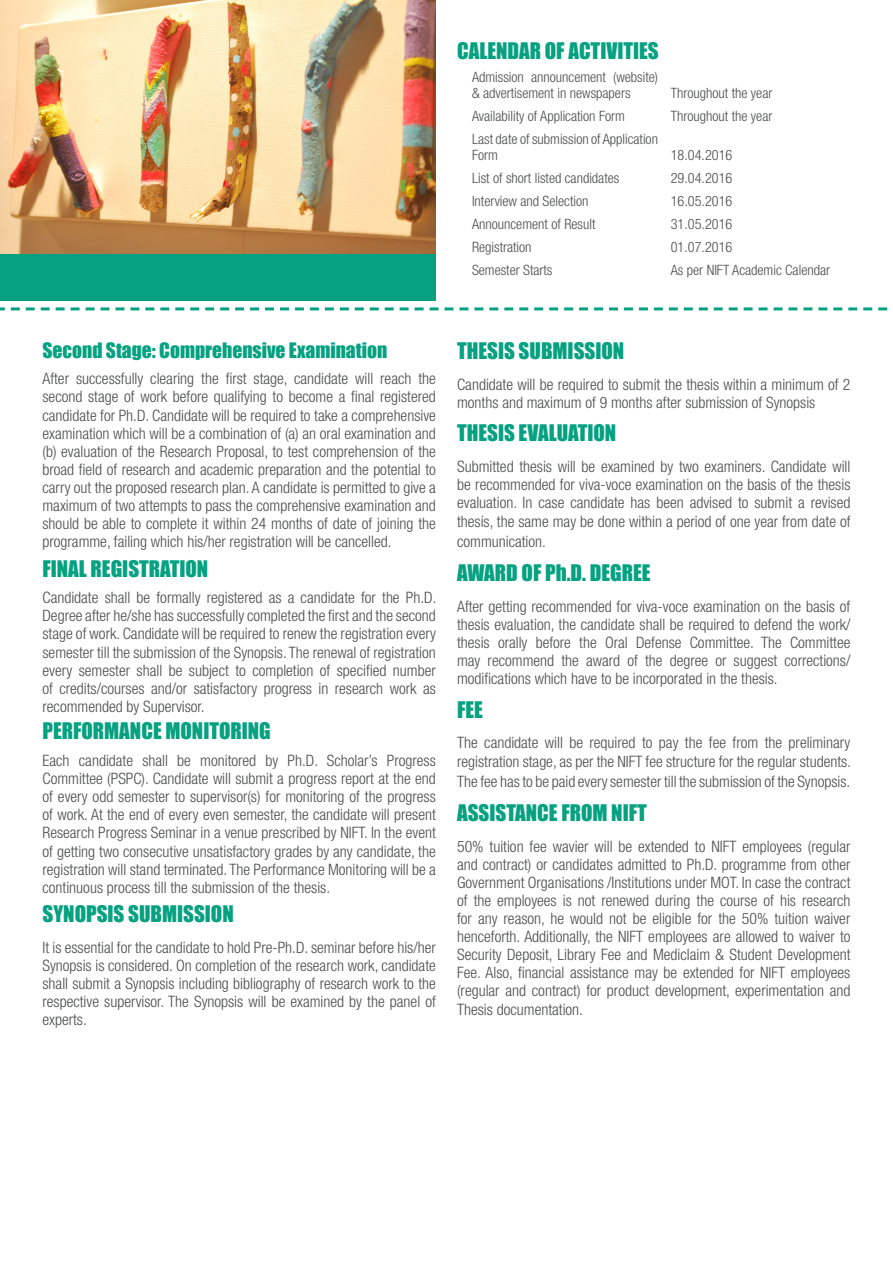
<style>
.page{position:relative;width:893px;height:1263px;background:#fff}
.page>*{position:absolute;margin:0;border:0;box-sizing:border-box;transform-origin:0 0}
.List_Paragraph{font:21px "Impact";color:#05a181}
.List_Paragraph-2{font:19.5px "Impact";color:#05a181}
.List_Paragraph-3{font:300 condensed 15.75px/18.1px "Helvetica Neue LT Std";color:#4b4c4d;text-align:justify}
.t1{font:300 condensed 14.25px/16.4px "Helvetica Neue LT Std";color:#4b4c4d}
</style>
<div class="page">
<svg style="left:0;top:307px;width:888px;height:3px"></svg>
<img style="left:0;top:0;width:436px;height:254px">
<div style="left:0;top:254px;width:436px;height:47px;background:#05a181"></div>
<p class="List_Paragraph" style="left:457px;top:35px;width:203px">CALENDAR OF ACTIVITIES</p>
<p class="t1" style="left:472px;top:68px;width:188px">Admission announcement (website) &amp; advertisement in newspapers</p>
<p class="t1" style="left:671px;top:85px;width:103px">Throughout the year</p>
<p class="t1" style="left:472px;top:108px;width:154px">Availability of Application Form</p>
<p class="t1" style="left:671px;top:108px;width:103px">Throughout the year</p>
<p class="t1" style="left:472px;top:131px;width:188px">Last date of submission of Application<br>Form</p>
<p class="t1" style="left:671px;top:147px;width:63px">18.04.2016</p>
<p class="t1" style="left:472px;top:170px;width:149px">List of short listed candidates</p>
<p class="t1" style="left:671px;top:170px;width:63px">29.04.2016</p>
<p class="t1" style="left:472px;top:193px;width:118px">Interview and Selection</p>
<p class="t1" style="left:671px;top:193px;width:63px">16.05.2016</p>
<p class="t1" style="left:472px;top:216px;width:125px">Announcement of Result</p>
<p class="t1" style="left:671px;top:216px;width:63px">31.05.2016</p>
<p class="t1" style="left:472px;top:239px;width:61px">Registration</p>
<p class="t1" style="left:671px;top:239px;width:63px">01.07.2016</p>
<p class="t1" style="left:472px;top:262px;width:82px">Semester Starts</p>
<p class="t1" style="left:671px;top:262px;width:161px">As per NIFT Academic Calendar</p>
<p class="List_Paragraph-2" style="left:43px;top:335px;width:346px">Second Stage: Comprehensive Examination</p>
<p class="List_Paragraph-3" style="left:43px;top:370px;width:395px">After successfully clearing the first stage, candidate will reach the second stage of work before qualifying to become a final registered candidate for Ph.D. Candidate will be required to take a comprehensive examination which will be a combination of (a) an oral examination and (b) evaluation of the Research Proposal, to test comprehension of the broad field of research and academic preparation and the potential to carry out the proposed research plan. A candidate is permitted to give a maximum of two attempts to pass the comprehensive examination and should be able to complete it within 24 months of date of joining the programme, failing which his/her registration will be cancelled.</p>
<p class="List_Paragraph" style="left:43px;top:552px;width:167px">FINAL REGISTRATION</p>
<p class="List_Paragraph-3" style="left:43px;top:588px;width:395px">Candidate shall be formally registered as a candidate for the Ph.D.<br>Degree after he/she has successfully completed the first and the second stage of work. Candidate will be required to renew the registration every semester till the submission of the Synopsis. The renewal of registration every semester shall be subject to completion of specified number of credits/courses and/or satisfactory progress in research work as recommended by Supervisor.</p>
<p class="List_Paragraph" style="left:43px;top:715px;width:230px">PERFORMANCE MONITORING</p>
<p class="List_Paragraph-3" style="left:43px;top:751px;width:395px">Each candidate shall be monitored by Ph.D. Scholar’s Progress Committee (PSPC). Candidate will submit a progress report at the end of every odd semester to supervisor(s) for monitoring of the progress of work. At the end of every even semester, the candidate will present Research Progress Seminar in a venue prescribed by NIFT. In the event of getting two consecutive unsatisfactory grades by any candidate, the registration will stand terminated. The Performance Monitoring will be a continuous process till the submission of the thesis.</p>
<p class="List_Paragraph" style="left:43px;top:897px;width:193px">SYNOPSIS SUBMISSION</p>
<p class="List_Paragraph-3" style="left:43px;top:938px;width:395px">It is essential for the candidate to hold Pre-Ph.D. seminar before his/her Synopsis is considered. On completion of the research work, candidate shall submit a Synopsis including bibliography of research work to the respective supervisor. The Synopsis will be examined by the panel of experts.</p>
<p class="List_Paragraph" style="left:457px;top:334px;width:169px">THESIS SUBMISSION</p>
<p class="List_Paragraph-3" style="left:457px;top:375px;width:395px">Candidate will be required to submit the thesis within a minimum of 2 months and maximum of 9 months after submission of Synopsis</p>
<p class="List_Paragraph" style="left:457px;top:417px;width:161px">THESIS EVALUATION</p>
<p class="List_Paragraph-3" style="left:457px;top:457px;width:395px">Submitted thesis will be examined by two examiners. Candidate will be recommended for viva-voce examination on the basis of the thesis evaluation. In case candidate has been advised to submit a revised thesis, the same may be done within a period of one year from date of</p>
<p class="List_Paragraph-3" style="left:457px;top:532px;width:90px">communication.</p>
<p class="List_Paragraph" style="left:457px;top:556px;width:195px">AWARD OF Ph.D. DEGREE</p>
<p class="List_Paragraph-3" style="left:457px;top:597px;width:395px">After getting recommended for viva-voce examination on the basis of thesis evaluation, the candidate shall be required to defend the work/ thesis orally before the Oral Defense Committee. The Committee may recommend the award of the degree or suggest corrections/ modifications which have to be incorporated in the thesis.</p>
<p class="List_Paragraph" style="left:457px;top:693px;width:27px">FEE</p>
<p class="List_Paragraph-3" style="left:457px;top:734px;width:395px">The candidate will be required to pay the fee from the preliminary registration stage, as per the NIFT fee structure for the regular students.</p>
<p class="List_Paragraph-3" style="left:457px;top:772px;width:395px">The fee has to be paid every semester till the submission of the Synopsis.</p>
<p class="List_Paragraph" style="left:457px;top:796px;width:191px">ASSISTANCE FROM NIFT</p>
<p class="List_Paragraph-3" style="left:457px;top:837px;width:395px">50% tuition fee wavier will be extended to NIFT employees (regular and contract) or candidates admitted to Ph.D. programme from other Government Organisations /Institutions under MOT. In case the contract of the employees is not renewed during the course of his research for any reason, he would not be eligible for the 50% tuition waiver henceforth. Additionally, the NIFT employees are allowed to waiver to Security Deposit, Library Fee and Mediclaim &amp; Student Development Fee. Also, financial assistance may be extended for NIFT employees (regular and contract) for product development, experimentation and Thesis documentation.</p>
</div>
